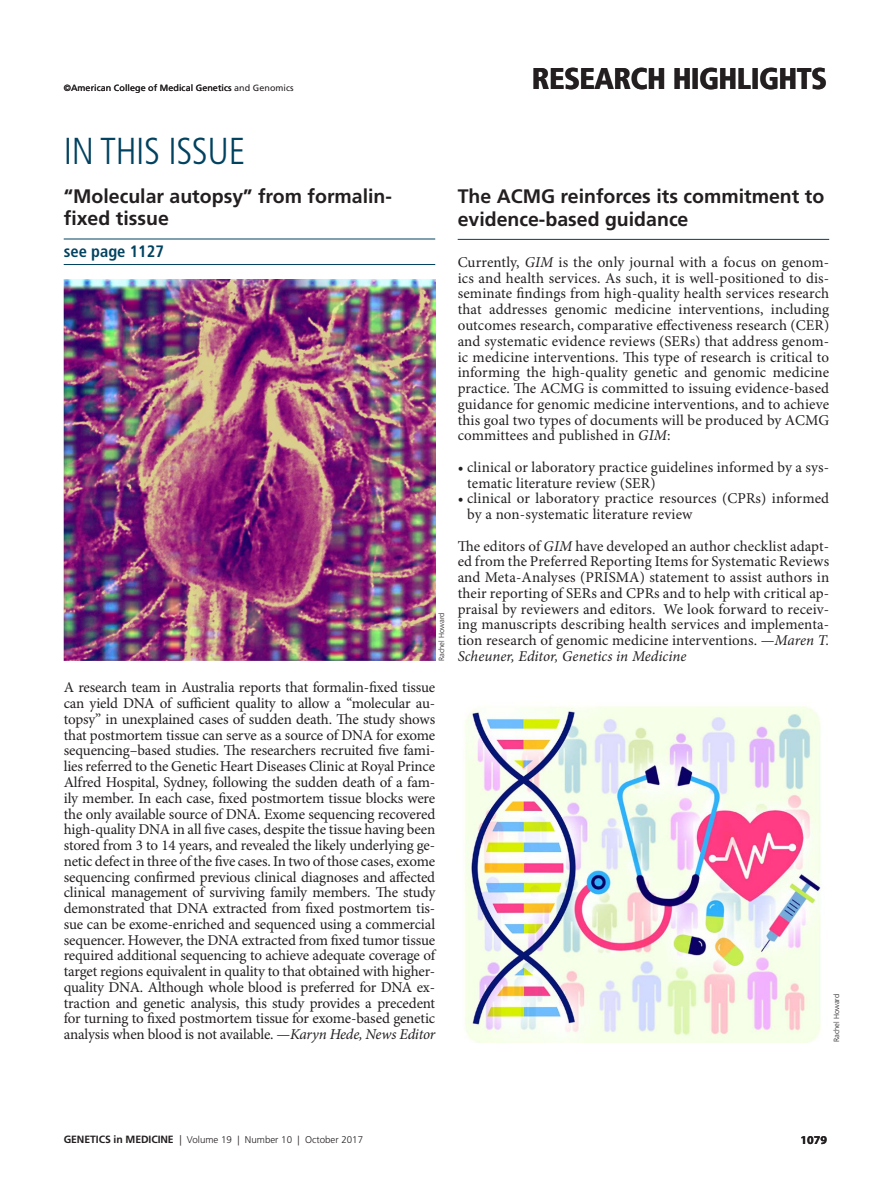
<style>
.page{position:relative;width:893px;height:1187px;background:#fff}
.page>*{position:absolute;margin:0;border:0;box-sizing:border-box;transform-origin:0 0}
.ITI_Coll_News_head{font:300 condensed 37.5px "Frutiger LT Std";letter-spacing:-.01em;color:#004260}
.t1{font:900 condensed 30px "Frutiger LT Std";letter-spacing:-.02em;color:#231f20}
.t2{font:700 19.5px/22.5px "Frutiger LT Std";color:#231f20}
.See_page{font:700 condensed 16.5px "Frutiger LT Std";color:#004260}
.Body_Text{font:15px/15.8px "Minion Pro";letter-spacing:.005em;color:#231f20;text-align:justify}
.Body_Text-2{font:italic 15px "Minion Pro";letter-spacing:.005em;color:#231f20}
.t3{font:700 12px "Myriad Pro";color:#231f20}
.t4{font:300 9.75px "Frutiger LT Std";color:#231f20}
.t5{font:9px "Frutiger LT Std";letter-spacing:.005em;color:#231f20}
.t6{font:300 7.5px "Frutiger LT Std";color:#231f20}
.s1{font-style:italic}
.s2{font-weight:700;font-size:10.5px}
.s3{font-size:10.5px}
</style>
<div class="page">
<hr style="left:64px;top:239px;width:371px;height:1px;background:#004260">
<hr style="left:64px;top:264px;width:371px;height:1px;background:#004260">
<hr style="left:458px;top:239px;width:371px;height:1px;background:#004260">
<img style="left:64px;top:279px;width:371px;height:381px">
<img style="left:465px;top:706px;width:356px;height:336px">
<p class="t5" style="left:64px;top:82px;width:231px">©American College of Medical Genetics and Genomics</p>
<p class="t1" style="left:532px;top:60px;width:297px">RESEARCH HIGHLIGHTS</p>
<p class="ITI_Coll_News_head" style="left:64px;top:129px;width:183px">IN THIS ISSUE</p>
<p class="t2" style="left:64px;top:185px;width:330px">“Molecular autopsy” from formalin&shy;fixed tissue</p>
<p class="See_page" style="left:64px;top:241px;width:102px">see page 1127</p>
<p class="t6" style="left:437px;top:661px;width:50px;rotate:-90deg">Rachel Howard</p>
<p class="Body_Text" style="left:64px;top:680px;width:373px">A research team in Australia reports that formalin-fixed tissue can yield DNA of sufficient quality to allow a “molecular au&shy;topsy” in unexplained cases of sudden death. The study shows that postmortem tissue can serve as a source of DNA for exome sequencing–based studies. The researchers recruited five fami&shy;lies referred to the Genetic Heart Diseases Clinic at Royal Prince Alfred Hospital, Sydney, following the sudden death of a fam&shy;ily member. In each case, fixed postmortem tissue blocks were the only available source of DNA. Exome sequencing recovered high-quality DNA in all five cases, despite the tissue having been stored from 3 to 14 years, and revealed the likely underlying ge&shy;netic defect in three of the five cases. In two of those cases, exome sequencing confirmed previous clinical diagnoses and affected clinical management of surviving family members. The study demonstrated that DNA extracted from fixed postmortem tis&shy;sue can be exome-enriched and sequenced using a commercial sequencer. However, the DNA extracted from fixed tumor tissue required additional sequencing to achieve adequate coverage of target regions equivalent in quality to that obtained with higher&shy;quality DNA. Although whole blood is preferred for DNA ex&shy;traction and genetic analysis, this study provides a precedent for turning to fixed postmortem tissue for exome-based genetic analysis when blood is not available. —<span class="s1">Karyn Hede, News Editor</span></p>
<p class="t2" style="left:458px;top:185px;width:368px">The ACMG reinforces its commitment to evidence-based guidance</p>
<p class="Body_Text" style="left:458px;top:255px;width:373px">Currently, <span class="s1">GIM</span> is the only journal with a focus on genom&shy;ics and health services. As such, it is well-positioned to dis&shy;seminate findings from high-quality health services research that addresses genomic medicine interventions, including outcomes research, comparative effectiveness research (CER) and systematic evidence reviews (SERs) that address genom&shy;ic medicine interventions. This type of research is critical to informing the high-quality genetic and genomic medicine practice. The ACMG is committed to issuing evidence-based guidance for genomic medicine interventions, and to achieve this goal two types of documents will be produced by ACMG committees and published in <span class="s1">GIM</span>:</p>
<p class="Body_Text" style="left:467px;top:459px;width:363px;text-indent:-10px">• clinical or laboratory practice guidelines informed by a sys&shy;tematic literature review (SER)</p>
<p class="Body_Text" style="left:467px;top:491px;width:363px;text-indent:-10px">• clinical or laboratory practice resources (CPRs) informed by a non-systematic literature review</p>
<p class="Body_Text" style="left:458px;top:538px;width:373px">The editors of <span class="s1">GIM</span> have developed an author checklist adapt&shy;ed from the Preferred Reporting Items for Systematic Reviews and Meta-Analyses (PRISMA) statement to assist authors in their reporting of SERs and CPRs and to help with critical ap&shy;praisal by reviewers and editors. We look forward to receiv&shy;ing manuscripts describing health services and implementa&shy;tion research of genomic medicine interventions. —<span class="s1">Maren T.</span></p>
<p class="Body_Text-2" style="left:458px;top:647px;width:230px">Scheuner, Editor, Genetics in Medicine</p>
<p class="t6" style="left:832px;top:1042px;width:50px;rotate:-90deg">Rachel Howard</p>
<p class="t4" style="left:64px;top:1134px;width:301px"><span class="s2">GENETICS in MEDICINE</span> <span class="s3">|</span> Volume 19 | Number 10 | October 2017</p>
<p class="t3" style="left:801px;top:1133px;width:28px">1079</p>
</div>
